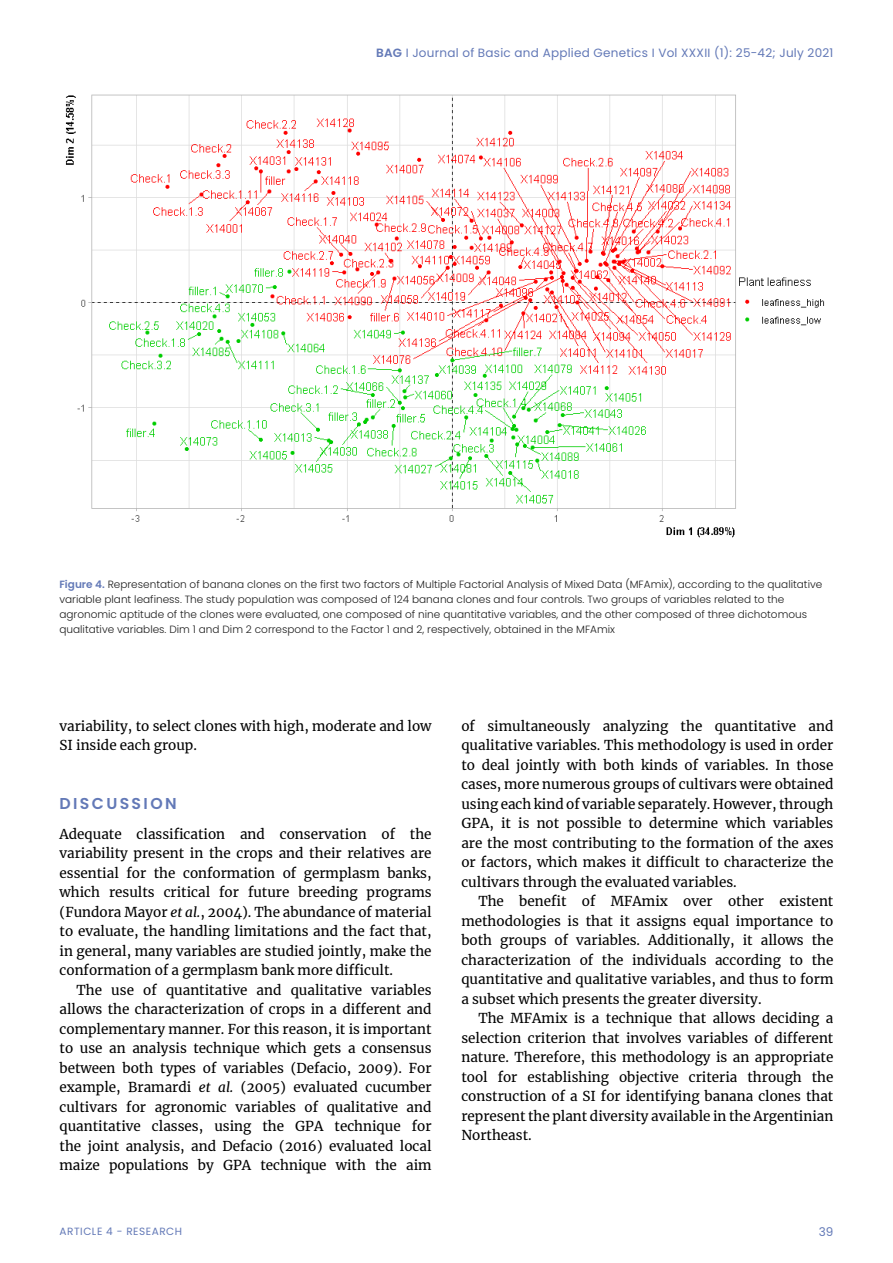
<style>
.page{position:relative;width:893px;height:1263px;background:#fff}
.page>*{position:absolute;margin:0;border:0;box-sizing:border-box;transform-origin:0 0}
.t1{font:600 15.75px "Poppins";letter-spacing:.15em;color:#6379b7}
.t2{font:13.5px/19.5px "Merriweather";color:#000;text-align:justify}
.t3{font:12px "Poppins";letter-spacing:.02em;color:#6379b7}
.t4{font:300 10.5px/15px "Poppins";color:#1f1f1f}
.t5{font:10.5px "Poppins";letter-spacing:.05em;color:#6379b7}
.s1{font-weight:600}
.s2{font-weight:600;color:#6379b7}
.s3{font-style:italic}
</style>
<div class="page">
<img style="left:65px;top:94px;width:760px;height:444px">
<p class="t3" style="left:376px;top:46px;width:459px"><span class="s1">BAG</span> I Journal of Basic and Applied Genetics I Vol XXXII (1): 25-42; July 2021</p>
<p class="t4" style="left:59px;top:577px;width:764px"><span class="s2">Figure 4.</span> Representation of banana clones on the first two factors of Multiple Factorial Analysis of Mixed Data (MFAmix), according to the qualitative variable plant leafiness. The study population was composed of 124 banana clones and four controls. Two groups of variables related to the agronomic aptitude of the clones were evaluated, one composed of nine quantitative variables, and the other composed of three dichotomous qualitative variables. Dim 1 and Dim 2 correspond to the Factor 1 and 2, respectively, obtained in the MFAmix</p>
<p class="t2" style="left:60px;top:716px;width:374px">variability, to select clones with high, moderate and low<br>SI inside each group.</p>
<p class="t1" style="left:60px;top:794px;width:119px">DISCUSSION</p>
<p class="t2" style="left:60px;top:824px;width:374px">Adequate classification and conservation of the variability present in the crops and their relatives are essential for the conformation of germplasm banks, which results critical for future breeding programs (Fundora Mayor <span class="s3">et al.</span>, 2004). The abundance of material to evaluate, the handling limitations and the fact that, in general, many variables are studied jointly, make the conformation of a germplasm bank more difficult.</p>
<p class="t2" style="left:60px;top:980px;width:374px;text-indent:17px">The use of quantitative and qualitative variables allows the characterization of crops in a different and complementary manner. For this reason, it is important to use an analysis technique which gets a consensus between both types of variables (Defacio, 2009). For example, Bramardi <span class="s3">et al.</span> (2005) evaluated cucumber cultivars for agronomic variables of qualitative and quantitative classes, using the GPA technique for the joint analysis, and Defacio (2016) evaluated local maize populations by GPA technique with the aim</p>
<p class="t2" style="left:461px;top:716px;width:374px">of simultaneously analyzing the quantitative and qualitative variables. This methodology is used in order to deal jointly with both kinds of variables. In those cases, more numerous groups of cultivars were obtained using each kind of variable separately. However, through GPA, it is not possible to determine which variables are the most contributing to the formation of the axes or factors, which makes it difficult to characterize the cultivars through the evaluated variables.</p>
<p class="t2" style="left:461px;top:891px;width:374px;text-indent:17px">The benefit of MFAmix over other existent methodologies is that it assigns equal importance to both groups of variables. Additionally, it allows the characterization of the individuals according to the quantitative and qualitative variables, and thus to form a subset which presents the greater diversity.</p>
<p class="t2" style="left:461px;top:1008px;width:374px;text-indent:17px">The MFAmix is a technique that allows deciding a selection criterion that involves variables of different nature. Therefore, this methodology is an appropriate tool for establishing objective criteria through the construction of a SI for identifying banana clones that represent the plant diversity available in the Argentinian Northeast.</p>
<p class="t5" style="left:60px;top:1225px;width:124px">ARTICLE 4 - RESEARCH</p>
<p class="t3" style="left:819px;top:1225px;width:16px">39</p>
</div>
